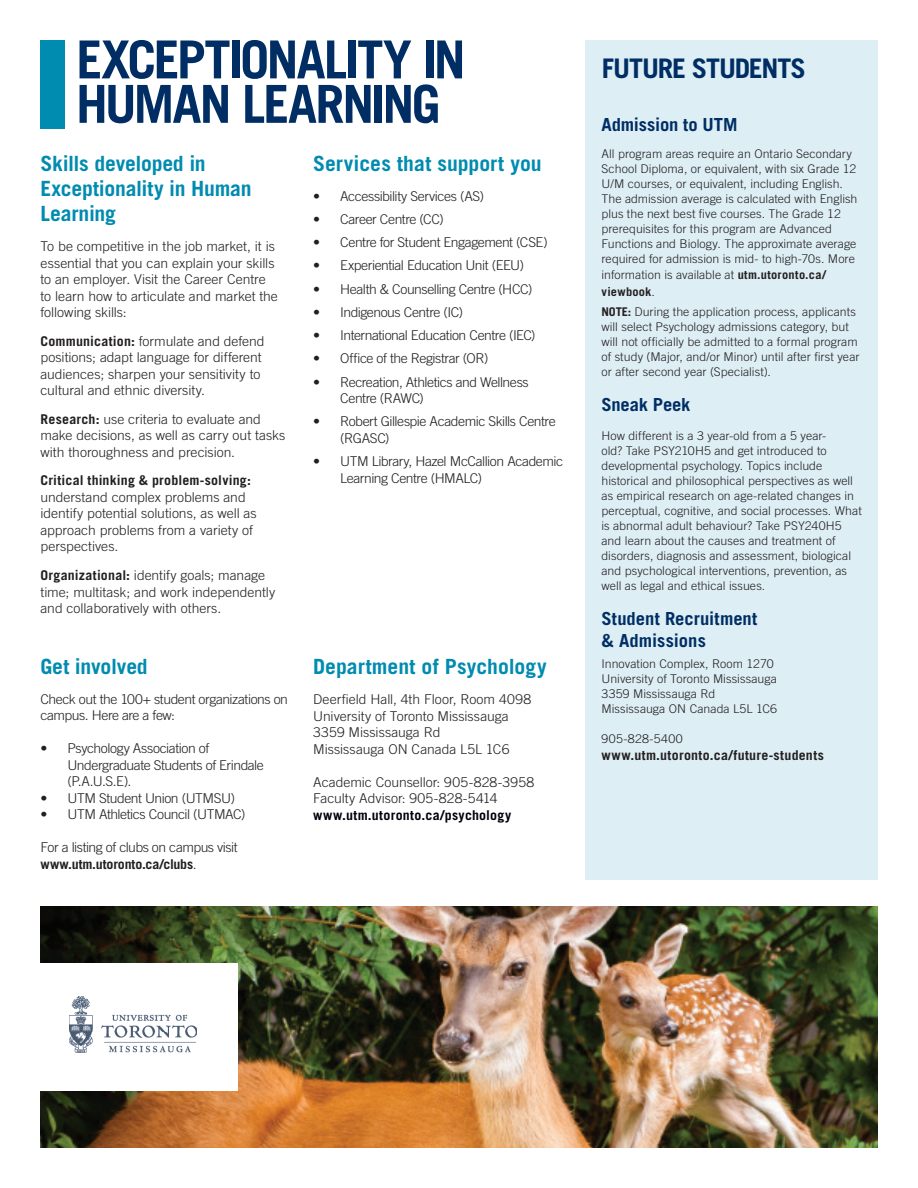
<style>
.page{position:relative;width:918px;height:1188px;background:#fff}
.page>*{position:absolute;margin:0;border:0;box-sizing:border-box;transform-origin:0 0}
.t1{font:700 52.5px/44.4px "Trade Gothic LT Std";letter-spacing:-.045em;color:#002e64}
.t2{font:700 27px "Trade Gothic LT Std";letter-spacing:-.04em;color:#002e64}
.t3{font:700 21px/25.2px "Trade Gothic LT Std";letter-spacing:-.005em;color:#008bb0}
.t4{font:700 18px/21.6px "Trade Gothic LT Std";letter-spacing:-.005em;color:#002e64}
.t5{font:300 13.5px/16.5px "Trade Gothic LT Std";letter-spacing:-.01em;color:#231f20}
.t6{font:300 13.5px/16.5px "Trade Gothic LT Std";letter-spacing:-.035em;color:#231f20}
.t7{font:300 13.5px/16.5px "Trade Gothic LT Std";letter-spacing:-.03em;color:#231f20}
.t8{font:700 13.5px "Trade Gothic LT Std";letter-spacing:.02em;color:#231f20}
.t9{font:700 13.5px "Trade Gothic LT Std";letter-spacing:.025em;color:#00000c}
.t10{font:300 12px/15px "Trade Gothic LT Std";letter-spacing:.005em;color:#231f20}
.t11{font:300 12px "Trade Gothic LT Std";letter-spacing:.035em;color:#231f20}
.s1{font-weight:700}
</style>
<div class="page">
<div style="left:585px;top:40px;width:293px;height:840px;background:#ddeef5"></div>
<div style="left:40px;top:40px;width:25px;height:89px;background:#008bb0"></div>
<img style="left:40px;top:906px;width:838px;height:242px">
<div style="left:37px;top:963px;width:201px;height:128px;background:#fff"></div>
<img style="left:69px;top:996px;width:128px;height:57px">
<h1 class="t1" style="left:76px;top:37px;width:391px">EXCEPTIONALITY IN<br>HUMAN LEARNING</h1>
<h3 class="t3" style="left:40px;top:150px;width:213px">Skills developed in<br>Exceptionality in Human<br>Learning</h3>
<p class="t5" style="left:40px;top:238px;width:239px">To be competitive in the job market, it is essential that you can explain your skills to an employer. Visit the Career Centre to learn how to articulate and market the following skills:</p>
<p class="t5" style="left:40px;top:332px;width:226px"><span class="s1">Communication:</span> formulate and defend positions; adapt language for different audiences; sharpen your sensitivity to cultural and ethnic diversity.</p>
<p class="t5" style="left:40px;top:411px;width:246px"><span class="s1">Research:</span> use criteria to evaluate and make decisions, as well as carry out tasks with thoroughness and precision.</p>
<p class="t8" style="left:40px;top:472px;width:212px">Critical thinking &amp; problem-solving:</p>
<p class="t5" style="left:40px;top:489px;width:218px">understand complex problems and identify potential solutions, as well as approach problems from a variety of perspectives.</p>
<p class="t5" style="left:40px;top:567px;width:236px"><span class="s1">Organizational:</span> identify goals; manage time; multitask; and work independently and collaboratively with others.</p>
<h3 class="t3" style="left:313px;top:150px;width:230px">Services that support you</h3>
<p class="t5" style="left:313px;top:187px;width:172px">• Accessibility Services (AS)</p>
<p class="t7" style="left:313px;top:211px;width:132px">• Career Centre (CC)</p>
<p class="t6" style="left:313px;top:234px;width:236px">• Centre for Student Engagement (CSE)</p>
<p class="t7" style="left:313px;top:257px;width:213px">• Experiential Education Unit (EEU)</p>
<p class="t6" style="left:313px;top:280px;width:221px">• Health &amp; Counselling Centre (HCC)</p>
<p class="t6" style="left:313px;top:304px;width:151px">• Indigenous Centre (IC)</p>
<p class="t6" style="left:313px;top:327px;width:224px">• International Education Centre (IEC)</p>
<p class="t7" style="left:313px;top:350px;width:177px">• Office of the Registrar (OR)</p>
<p class="t6" style="left:340px;top:373px;width:190px;text-indent:-27px">• Recreation, Athletics and Wellness<br>Centre (RAWC)</p>
<p class="t6" style="left:340px;top:413px;width:217px;text-indent:-27px">• Robert Gillespie Academic Skills Centre (RGASC)</p>
<p class="t6" style="left:340px;top:453px;width:224px;text-indent:-27px">• UTM Library, Hazel McCallion Academic<br>Learning Centre (HMALC)</p>
<h3 class="t3" style="left:40px;top:654px;width:109px">Get involved</h3>
<p class="t6" style="left:40px;top:691px;width:249px">Check out the 100+ student organizations on campus. Here are a few:</p>
<p class="t7" style="left:68px;top:740px;width:198px;text-indent:-27px">• Psychology Association of<br>Undergraduate Students of Erindale (P.A.U.S.E).</p>
<p class="t6" style="left:40px;top:790px;width:196px">• UTM Student Union (UTMSU)</p>
<p class="t6" style="left:40px;top:806px;width:206px">• UTM Athletics Council (UTMAC)</p>
<p class="t6" style="left:41px;top:839px;width:199px">For a listing of clubs on campus visit <span class="s1">www.utm.utoronto.ca/clubs</span>.</p>
<h3 class="t3" style="left:313px;top:654px;width:235px">Department of Psychology</h3>
<p class="t5" style="left:313px;top:691px;width:220px">Deerfield Hall, 4th Floor, Room 4098<br>University of Toronto Mississauga<br>3359 Mississauga Rd<br>Mississauga ON Canada L5L 1C6</p>
<p class="t5" style="left:313px;top:774px;width:223px">Academic Counsellor: 905-828-3958<br>Faculty Advisor: 905-828-5414</p>
<p class="t9" style="left:313px;top:807px;width:200px">www.utm.utoronto.ca/psychology</p>
<h2 class="t2" style="left:602px;top:52px;width:205px">FUTURE STUDENTS</h2>
<h3 class="t4" style="left:602px;top:113px;width:137px">Admission to UTM</h3>
<p class="t10" style="left:602px;top:146px;width:257px">All program areas require an Ontario Secondary School Diploma, or equivalent, with six Grade 12<br>U/M courses, or equivalent, including English.<br>The admission average is calculated with English plus the next best five courses. The Grade 12 prerequisites for this program are Advanced Functions and Biology. The approximate average required for admission is mid- to high-70s. More</p>
<p class="t10" style="left:602px;top:267px;width:226px;line-height:16.5px">information is available at <span class="s1">utm.utoronto.ca/ viewbook</span>.</p>
<p class="t10" style="left:602px;top:304px;width:260px"><span class="s1">NOTE:</span> During the application process, applicants will select Psychology admissions category, but will not officially be admitted to a formal program of study (Major, and/or Minor) until after first year or after second year (Specialist).</p>
<h3 class="t4" style="left:602px;top:394px;width:90px">Sneak Peek</h3>
<p class="t10" style="left:602px;top:428px;width:262px">How different is a 3 year-old from a 5 year-<br>old? Take PSY210H5 and get introduced to developmental psychology. Topics include historical and philosophical perspectives as well as empirical research on age-related changes in perceptual, cognitive, and social processes. What is abnormal adult behaviour? Take PSY240H5 and learn about the causes and treatment of disorders, diagnosis and assessment, biological and psychological interventions, prevention, as well as legal and ethical issues.</p>
<h3 class="t4" style="left:602px;top:607px;width:157px">Student Recruitment &amp; Admissions</h3>
<p class="t10" style="left:602px;top:656px;width:177px">Innovation Complex, Room 1270<br>University of Toronto Mississauga<br>3359 Mississauga Rd<br>Mississauga ON Canada L5L 1C6</p>
<p class="t11" style="left:602px;top:732px;width:83px">905-828-5400</p>
<p class="t8" style="left:602px;top:747px;width:224px">www.utm.utoronto.ca/future-students</p>
</div>
